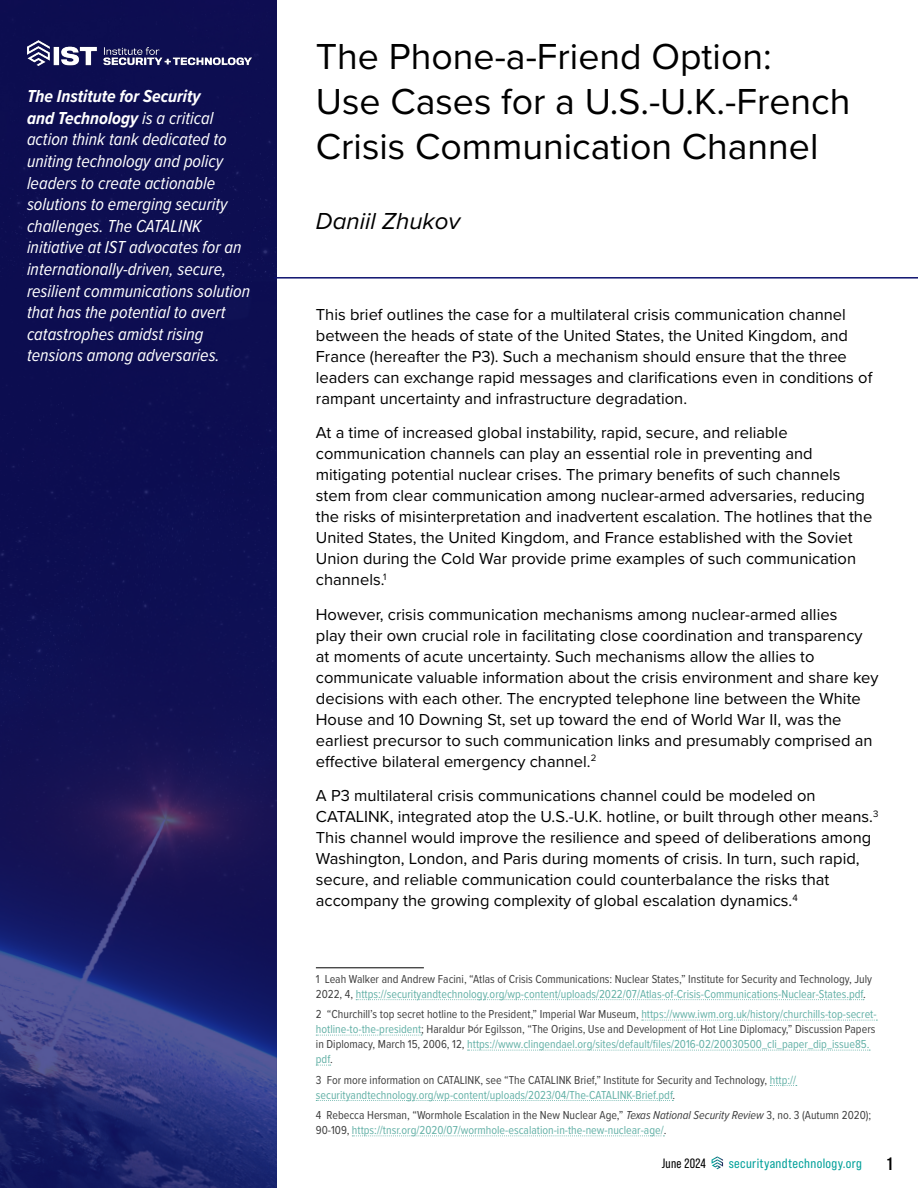
<style>
.page{position:relative;width:918px;height:1188px;background:#fff}
.page>*{position:absolute;margin:0;border:0;box-sizing:border-box;transform-origin:0 0}
.t1{font:37.5px/45px "Proxima Nova";color:#000}
.t2{font:italic 24px "Proxima Nova";color:#000}
.t3{font:italic 18px/21.6px "Proxima Nova Cond";color:#fff}
.t4{font:700 18px "Bebas Neue Pro";color:#000}
.t5{font:16.5px/21px "Proxima Nova";color:#000}
.t6{font:13.5px "Bebas Neue Pro Sm E Rg";letter-spacing:.025em;color:#00a099}
.t7{font:13.5px "Bebas Neue Pro";letter-spacing:.025em;color:#000}
.footnotes{font:12px/15px "Proxima Nova Cond";color:#404040}
.s1{font-weight:700}
.s2{color:#64b1a7}
.s3{font-style:italic}
</style>
<div class="page">
<svg style="left:712px;top:1156px;width:11px;height:13px"></svg>
<svg style="left:0;top:0;width:277px;height:1188px;background:#15175b"></svg>
<hr style="left:316px;top:968px;width:108px;height:1px;background:#000">
<svg style="left:356px;top:999px;width:508px;height:1px"></svg>
<svg style="left:642px;top:1020px;width:235px;height:1px"></svg>
<svg style="left:316px;top:1035px;width:106px;height:1px"></svg>
<svg style="left:468px;top:1050px;width:402px;height:1px"></svg>
<svg style="left:770px;top:1085px;width:27px;height:1px"></svg>
<svg style="left:316px;top:1100px;width:357px;height:1px"></svg>
<svg style="left:352px;top:1136px;width:312px;height:1px"></svg>
<hr style="left:274px;top:277px;width:644px;height:2px;background:#0d116e">
<img style="left:27px;top:40px;width:225px;height:26px">
<p class="t3" style="left:27px;top:85px;width:225px"><span class="s1">The Institute for Security<br>and Technology</span> is a critical action think tank dedicated to uniting technology and policy leaders to create actionable solutions to emerging security challenges. The CATALINK initiative at IST advocates for an internationally-driven, secure, resilient communications solution that has the potential to avert catastrophes amidst rising tensions among adversaries.</p>
<p class="t1" style="left:316px;top:32px;width:457px">The Phone-a-Friend Option:</p>
<p class="t1" style="left:316px;top:77px;width:536px">Use Cases for a U.S.-U.K.-French<br>Crisis Communication Channel</p>
<p class="t2" style="left:316px;top:203px;width:146px">Daniil Zhukov</p>
<p class="t5" style="left:316px;top:303px;width:558px">This brief outlines the case for a multilateral crisis communication channel between the heads of state of the United States, the United Kingdom, and France (hereafter the P3). Such a mechanism should ensure that the three leaders can exchange rapid messages and clarifications even in conditions of rampant uncertainty and infrastructure degradation.</p>
<p class="t5" style="left:316px;top:422px;width:558px">At a time of increased global instability, rapid, secure, and reliable communication channels can play an essential role in preventing and mitigating potential nuclear crises. The primary benefits of such channels stem from clear communication among nuclear-armed adversaries, reducing the risks of misinterpretation and inadvertent escalation. The hotlines that the United States, the United Kingdom, and France established with the Soviet Union during the Cold War provide prime examples of such communication channels.<sup>1</sup></p>
<p class="t5" style="left:316px;top:603px;width:564px">However, crisis communication mechanisms among nuclear-armed allies<br>play their own crucial role in facilitating close coordination and transparency at moments of acute uncertainty. Such mechanisms allow the allies to communicate valuable information about the crisis environment and share key decisions with each other. The encrypted telephone line between the White House and 10 Downing St, set up toward the end of World War II, was the earliest precursor to such communication links and presumably comprised an effective bilateral emergency channel.<sup>2</sup></p>
<p class="t5" style="left:316px;top:785px;width:564px">A P3 multilateral crisis communications channel could be modeled on CATALINK, integrated atop the U.S.-U.K. hotline, or built through other means.<sup>3<br></sup>This channel would improve the resilience and speed of deliberations among Washington, London, and Paris during moments of crisis. In turn, such rapid, secure, and reliable communication could counterbalance the risks that accompany the growing complexity of global escalation dynamics.<sup>4</sup></p>
<p class="footnotes" style="left:316px;top:971px;width:558px">1 Leah Walker and Andrew Facini, “Atlas of Crisis Communications: Nuclear States,” Institute for Security and Technology, July<br>2022, 4, <span class="s2">https://securityandtechnology.org/wp-content/uploads/2022/07/Atlas-of-Crisis-Communications-Nuclear-States.pdf</span>.</p>
<p class="footnotes" style="left:316px;top:1006px;width:562px">2 “Churchill’s top secret hotline to the President,” Imperial War Museum, <span class="s2">https://www.iwm.org.uk/history/churchills-top-secret&shy;hotline-to-the-president</span>; Haraldur Þór Egilsson, “The Origins, Use and Development of Hot Line Diplomacy,” Discussion Papers in Diplomacy, March 15, 2006, 12, <span class="s2">https://www.clingendael.org/sites/default/files/2016-02/20030500_cli_paper_dip_issue85. pdf</span>.</p>
<p class="footnotes" style="left:316px;top:1072px;width:482px">3 For more information on CATALINK, see “The CATALINK Brief,” Institute for Security and Technology, <span class="s2">http:// securityandtechnology.org/wp-content/uploads/2023/04/The-CATALINK-Brief.pdf</span>.</p>
<p class="footnotes" style="left:316px;top:1107px;width:557px">4 Rebecca Hersman, “Wormhole Escalation in the New Nuclear Age,” <span class="s3">Texas National Security Review</span> 3, no. 3 (Autumn 2020);<br>90-109, <span class="s2">https://tnsr.org/2020/07/wormhole-escalation-in-the-new-nuclear-age/</span>.</p>
<p class="t7" style="left:662px;top:1155px;width:46px">June 2024</p>
<p class="t6" style="left:729px;top:1155px;width:135px">securityandtechnology.org</p>
<p class="t4" style="left:887px;top:1153px;width:7px">1</p>
</div>
